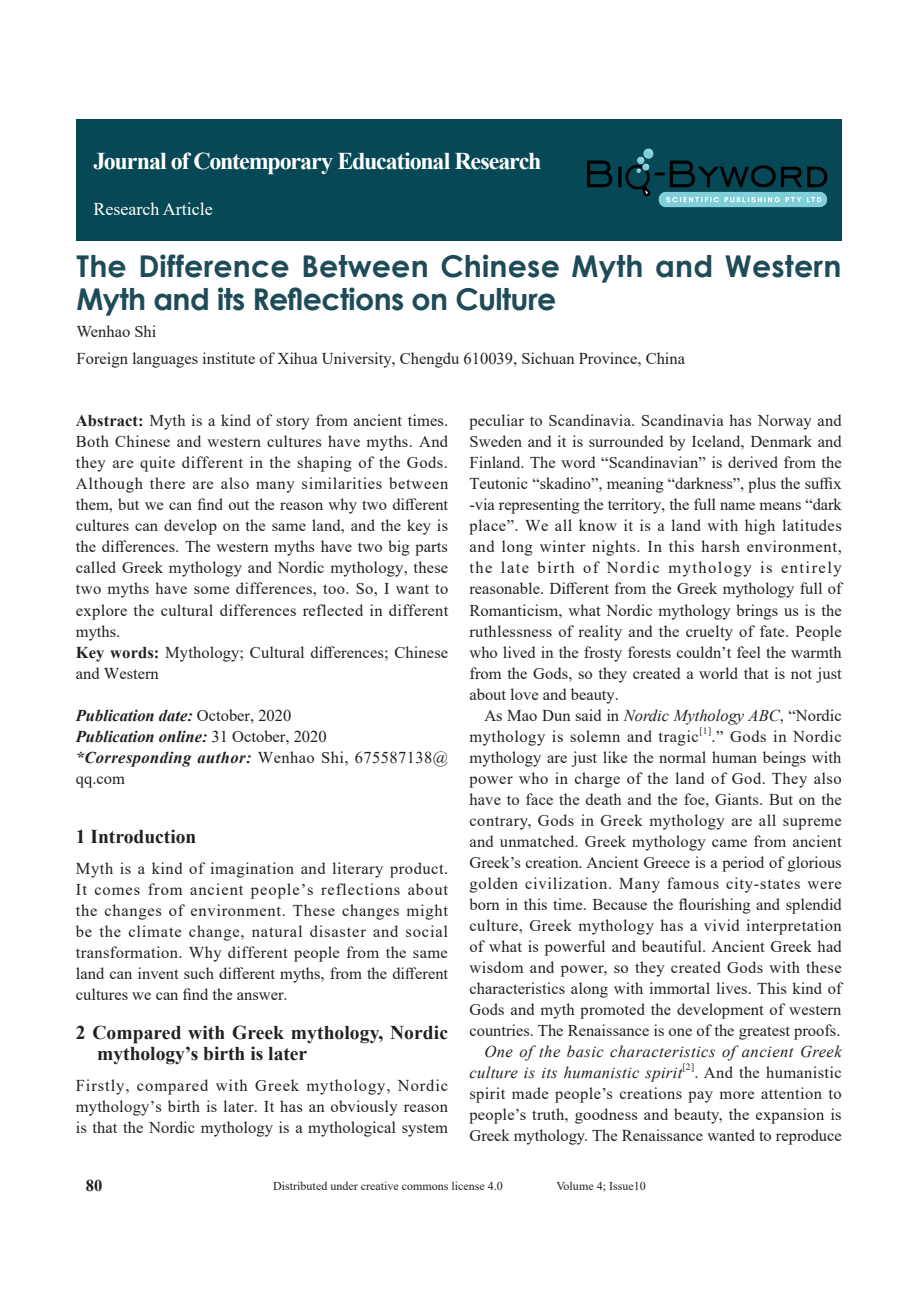
<style>
.page{position:relative;width:919px;height:1289px;background:#fff}
.page>*{position:absolute;margin:0;border:0;box-sizing:border-box;transform-origin:0 0}
.t1{font:700 30px/33px "Century Gothic";letter-spacing:.005em;color:#1e4b58}
.t2{font:700 24px "Times New Roman";letter-spacing:-.05em;color:#fff}
.t3{font:700 19.5px/21px "Times New Roman";color:#231f20}
.t4{font:18px "Times New Roman";color:#fff}
.t5{font:16.5px/21px "Times New Roman";letter-spacing:.005em;color:#231f20;text-align:justify}
.t6{font:italic 700 16.5px/21px "Times New Roman";color:#231f20}
.t7{font:italic 16.5px/21px "Times New Roman";letter-spacing:.03em;color:#231f20}
.t8{font:16.5px/21px "Times New Roman";letter-spacing:.035em;color:#231f20}
.t9{font:700 16.5px "Times New Roman";color:#231f20}
.t10{font:12px "Times New Roman";color:#231f20}
.t11{font:9.6px "Times New Roman";color:#231f20}
.s1{font-weight:700}
.s2{font-weight:400;font-style:normal}
.s3{font-style:italic}
</style>
<div class="page">
<div style="left:77px;top:119px;width:765px;height:122px;background:#064856"></div>
<img style="left:587px;top:148px;width:241px;height:60px">
<h2 class="t2" style="left:93px;top:144px;width:449px">Journal of Contemporary Educational Research</h2>
<p class="t4" style="left:93px;top:196px;width:121px">Research Article</p>
<h1 class="t1" style="left:77px;top:248px;width:766px">The Difference Between Chinese Myth and Western<br>Myth and its Reflections on Culture</h1>
<p class="t5" style="left:77px;top:318px;width:610px;line-height:27px">Wenhao Shi<br>Foreign languages institute of Xihua University, Chengdu 610039, Sichuan Province, China</p>
<p class="t5" style="left:76px;top:410px;width:374px;text-align:left"><span class="s1">Abstract:</span> Myth is a kind of story from ancient times.<br>Both Chinese and western cultures have myths. And they are quite different in the shaping of the Gods.<br>Although there are also many similarities between them, but we can find out the reason why two different cultures can develop on the same land, and the key is the differences. The western myths have two big parts called Greek mythology and Nordic mythology, these two myths have some differences, too. So, I want to explore the cultural differences reflected in different myths.<br><span class="s1">Key words:</span> Mythology; Cultural differences; Chinese and Western</p>
<p class="t6" style="left:76px;top:704px;width:374px">Publication date: <span class="s2">October, 2020<br></span>Publication online: <span class="s2">31 October, 2020<br></span>*Corresponding author: <span class="s2">Wenhao Shi, 675587138@ qq.com</span></p>
<p class="t3" style="left:76px;top:825px;width:122px">1 Introduction</p>
<p class="t5" style="left:76px;top:857px;width:374px">Myth is a kind of imagination and literary product.<br>It comes from ancient people’s reflections about the changes of environment. These changes might be the climate change, natural disaster and social transformation. Why different people from the same land can invent such different myths, from the different cultures we can find the answer.</p>
<p class="t3" style="left:97px;top:1021px;width:352px;text-indent:-21px">2 Compared with Greek mythology, Nordic mythology’s birth is later</p>
<p class="t5" style="left:76px;top:1074px;width:374px">Firstly, compared with Greek mythology, Nordic mythology’s birth is later. It has an obviously reason is that the Nordic mythology is a mythological system</p>
<p class="t5" style="left:469px;top:410px;width:374px">peculiar to Scandinavia. Scandinavia has Norway and Sweden and it is surrounded by Iceland, Denmark and Finland. The word “Scandinavian” is derived from the Teutonic “skadino”, meaning “darkness”, plus the suffix -via representing the territory, the full name means “dark place”. We all know it is a land with high latitudes and long winter nights. In this harsh environment, the late birth of Nordic mythology is entirely reasonable. Different from the Greek mythology full of Romanticism, what Nordic mythology brings us is the ruthlessness of reality and the cruelty of fate. People who lived in the frosty forests couldn’t feel the warmth from the Gods, so they created a world that is not just about love and beauty.</p>
<p class="t8" style="left:469px;top:704px;width:374px;text-indent:15px">As Mao Dun said in <span class="s3">Nordic Mythology ABC</span>, “Nordic mythology is solemn and tragic</p>
<p class="t11" style="left:699px;top:723px;width:13px">[1]</p>
<p class="t5" style="left:469px;top:725px;width:374px;text-indent:242px">.” Gods in Nordic mythology are just like the normal human beings with power who in charge of the land of God. They also have to face the death and the foe, Giants. But on the contrary, Gods in Greek mythology are all supreme and unmatched. Greek mythology came from ancient Greek’s creation. Ancient Greece is a period of glorious golden civilization. Many famous city-states were born in this time. Because the flourishing and splendid culture, Greek mythology has a vivid interpretation of what is powerful and beautiful. Ancient Greek had wisdom and power, so they created Gods with these characteristics along with immortal lives. This kind of Gods and myth promoted the development of western countries. The Renaissance is one of the greatest proofs.</p>
<p class="t7" style="left:469px;top:1040px;width:374px;text-indent:15px">One of the basic characteristics of ancient Greek culture is its humanistic spirit</p>
<p class="t11" style="left:682px;top:1059px;width:13px">[2]</p>
<p class="t5" style="left:469px;top:1061px;width:374px;text-indent:225px">. And the humanistic spirit made people’s creations pay more attention to people’s truth, goodness and beauty, the expansion is Greek mythology. The Renaissance wanted to reproduce</p>
<p class="t9" style="left:86px;top:1173px;width:18px">80</p>
<p class="t10" style="left:273px;top:1177px;width:231px">Distributed under creative commons license 4.0</p>
<p class="t10" style="left:556px;top:1177px;width:91px">Volume 4; Issue10</p>
</div>
